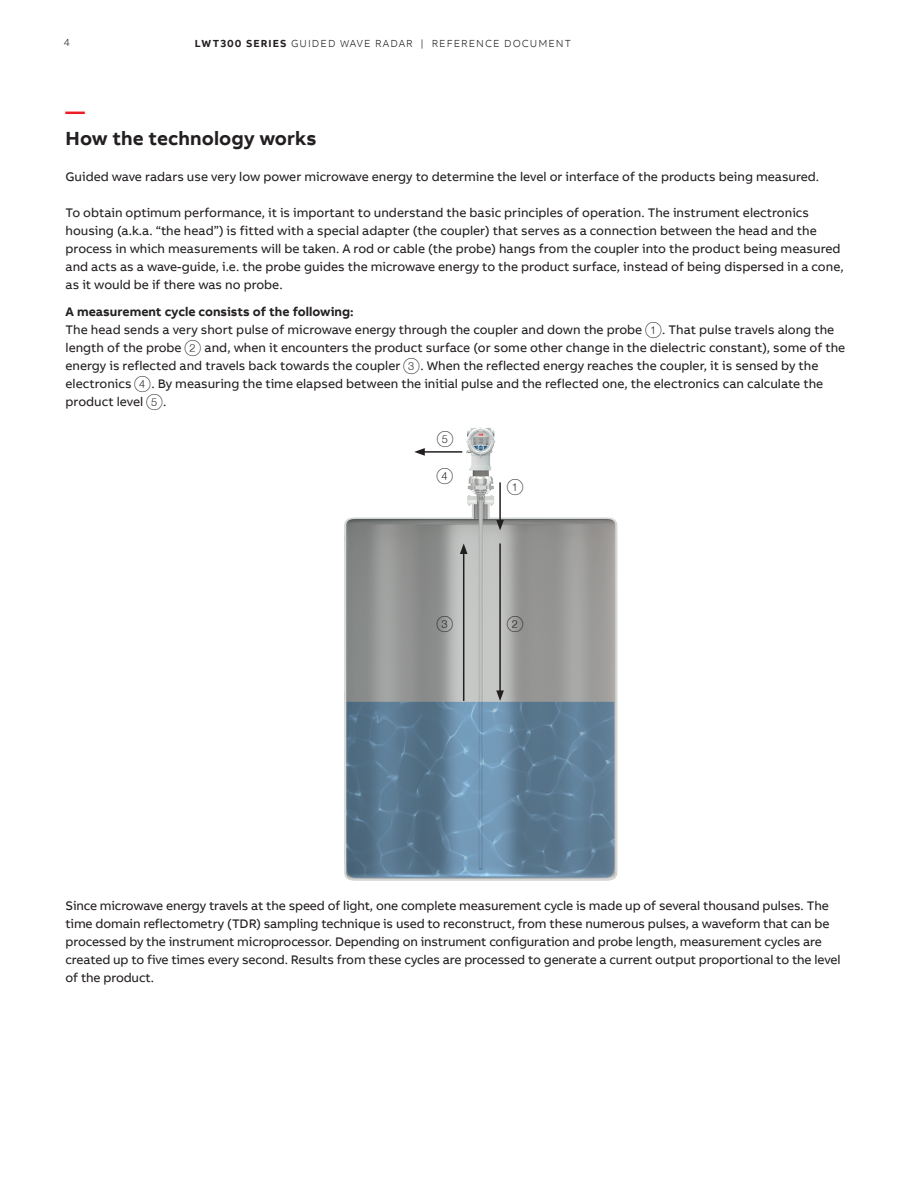
<style>
.page{position:relative;width:918px;height:1188px;background:#fff}
.page>*{position:absolute;margin:0;border:0;box-sizing:border-box;transform-origin:0 0}
.Heading_Level_1_Bold{font:700 19.5px "AB Bvoice";letter-spacing:.005em;color:#231f20}
.t1{font:700 19.5px "AB Bvoice";color:#ee1c28}
.Body_text_8_5pt_12pt{font:12.75px/18px "AB Bvoice";color:#231f20}
.Heading_Level_2_8_5p{font:700 12.75px "AB Bvoice";color:#231f20}
.t2{font:300 10.5px "AB Bvoice";letter-spacing:.1em;color:#231f20}
.t3{font:10.5px "Number Clear";color:#231f20}
.s1{font-weight:700}
.s2{font-family:"Number Clear";font-size:10.5px}
</style>
<div class="page">
<img style="left:344px;top:427px;width:274px;height:454px">
<hr style="left:499px;top:482px;width:2px;height:40px;background:#231f20">
<svg style="left:496px;top:520px;width:8px;height:10px"></svg>
<hr style="left:499px;top:543px;width:2px;height:150px;background:#231f20">
<svg style="left:496px;top:690px;width:8px;height:11px"></svg>
<hr style="left:463px;top:552px;width:1px;height:149px;background:#231f20">
<svg style="left:460px;top:543px;width:8px;height:11px"></svg>
<hr style="left:422px;top:451px;width:40px;height:2px;background:#231f20">
<svg style="left:414px;top:448px;width:11px;height:8px"></svg>
<p class="t2" style="left:64px;top:36px;width:8px">4</p>
<p class="t2" style="left:195px;top:37px;width:378px"><span class="s1">LWT300 SERIES</span> GUIDED WAVE RADAR | REFERENCE DOCUMENT</p>
<p class="t1" style="left:66px;top:99px;width:21px">—</p>
<p class="Heading_Level_1_Bold" style="left:66px;top:126px;width:253px">How the technology works</p>
<p class="Body_text_8_5pt_12pt" style="left:66px;top:168px;width:755px">Guided wave radars use very low power microwave energy to determine the level or interface of the products being measured.</p>
<p class="Body_text_8_5pt_12pt" style="left:66px;top:204px;width:780px">To obtain optimum performance, it is important to understand the basic principles of operation. The instrument electronics housing (a.k.a. “the head”) is fitted with a special adapter (the coupler) that serves as a connection between the head and the process in which measurements will be taken. A rod or cable (the probe) hangs from the coupler into the product being measured and acts as a wave-guide, i.e. the probe guides the microwave energy to the product surface, instead of being dispersed in a cone, as it would be if there was no probe.</p>
<p class="Heading_Level_2_8_5p" style="left:66px;top:304px;width:290px">A measurement cycle consists of the following:</p>
<p class="Body_text_8_5pt_12pt" style="left:66px;top:321px;width:781px">The head sends a very short pulse of microwave energy through the coupler and down the probe <span class="s2">1</span>. That pulse travels along the length of the probe <span class="s2">2</span> and, when it encounters the product surface (or some other change in the dielectric constant), some of the energy is reflected and travels back towards the coupler <span class="s2">3</span>. When the reflected energy reaches the coupler, it is sensed by the electronics <span class="s2">4</span>. By measuring the time elapsed between the initial pulse and the reflected one, the electronics can calculate the product level <span class="s2">5</span>.</p>
<p class="t3" style="left:437px;top:431px;width:18px">5</p>
<p class="t3" style="left:437px;top:468px;width:18px">4</p>
<p class="t3" style="left:507px;top:479px;width:18px">1</p>
<p class="t3" style="left:437px;top:616px;width:18px">3</p>
<p class="t3" style="left:507px;top:616px;width:18px">2</p>
<p class="Body_text_8_5pt_12pt" style="left:66px;top:897px;width:776px">Since microwave energy travels at the speed of light, one complete measurement cycle is made up of several thousand pulses. The time domain reflectometry (TDR) sampling technique is used to reconstruct, from these numerous pulses, a waveform that can be processed by the instrument microprocessor. Depending on instrument configuration and probe length, measurement cycles are created up to five times every second. Results from these cycles are processed to generate a current output proportional to the level of the product.</p>
</div>
